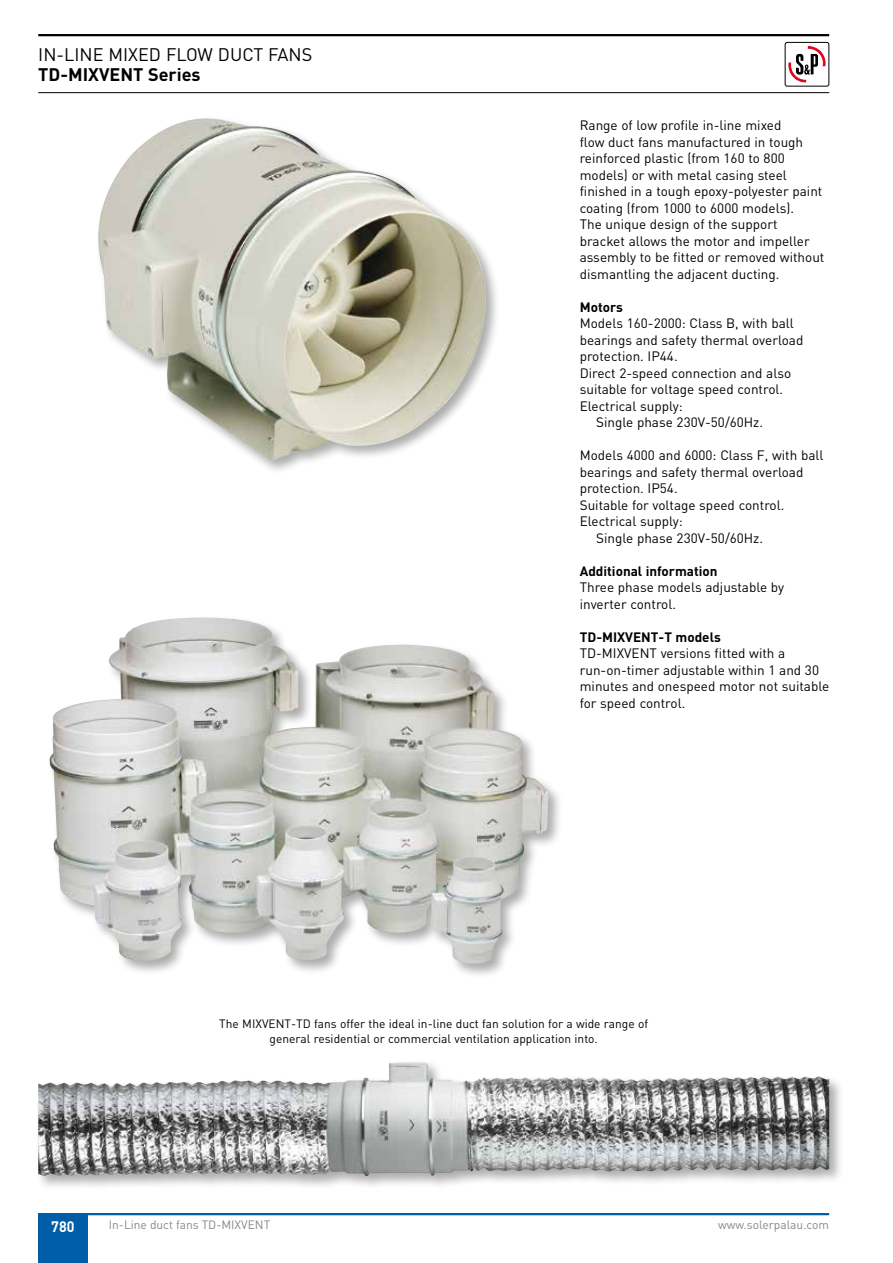
<style>
.page{position:relative;width:893px;height:1263px;background:#fff}
.page>*{position:absolute;margin:0;border:0;box-sizing:border-box;transform-origin:0 0}
.t1{font:18px "DIN";color:#000}
.t2{font:700 18px "DIN";color:#000}
.t3{font:700 15px "DIN";color:#fff;scale:.95 1}
.t4{font:13.5px/16.5px "DIN";color:#000}
.t5{font:700 13.5px "DIN";color:#000}
.t6{font:12px/15px "DIN";color:#000;text-align:center}
.t7{font:12px "DIN";color:#87888a}
</style>
<div class="page">
<hr style="left:38px;top:34px;width:791px;height:2px;background:#000">
<hr style="left:38px;top:92px;width:791px;height:1px;background:#000">
<svg style="left:788px;top:47px;width:38px;height:36px"></svg>
<div style="left:785px;top:42px;width:44px;height:44px;border:1px solid #000;border-radius:2px"></div>
<div style="left:47px;top:614px;width:516px;height:365px;background:#000;opacity:.33"></div>
<img style="left:49px;top:618px;width:500px;height:346px">
<div style="left:35px;top:1059px;width:809px;height:131px;background:#000;opacity:.33"></div>
<img style="left:185px;top:1063px;width:205px;height:22px">
<div style="left:95px;top:115px;width:406px;height:358px;background:#000;opacity:.33"></div>
<img style="left:96px;top:118px;width:391px;height:344px">
<hr style="left:38px;top:1213px;width:791px;height:2px;background:#005ea8">
<div style="left:38px;top:1214px;width:49px;height:49px;background:#005ea8"></div>
<h1 class="t1" style="left:38px;top:43px;width:276px">IN-LINE MIXED FLOW DUCT FANS</h1>
<h1 class="t2" style="left:38px;top:62px;width:164px">TD-MIXVENT Series</h1>
<p class="t4" style="left:580px;top:117px;width:246px">Range of low profile in-line mixed<br>flow duct fans manufactured in tough reinforced plastic (from 160 to 800 models) or with metal casing steel finished in a tough epoxy-polyester paint coating (from 1000 to 6000 models).<br>The unique design of the support bracket allows the motor and impeller assembly to be fitted or removed without dismantling the adjacent ducting.</p>
<p class="t5" style="left:580px;top:298px;width:45px">Motors</p>
<p class="t4" style="left:580px;top:315px;width:216px">Models 160-2000: Class B, with ball</p>
<p class="t4" style="left:580px;top:331px;width:225px">bearings and safety thermal overload</p>
<p class="t4" style="left:580px;top:348px;width:99px">protection. IP44.</p>
<p class="t4" style="left:580px;top:364px;width:213px">Direct 2-speed connection and also</p>
<p class="t4" style="left:580px;top:381px;width:205px">suitable for voltage speed control.</p>
<p class="t4" style="left:580px;top:397px;width:105px">Electrical supply:</p>
<p class="t4" style="left:596px;top:414px;width:168px">Single phase 230V-50/60Hz.</p>
<p class="t4" style="left:580px;top:447px;width:245px">Models 4000 and 6000: Class F, with ball</p>
<p class="t4" style="left:580px;top:463px;width:225px">bearings and safety thermal overload</p>
<p class="t4" style="left:580px;top:480px;width:99px">protection. IP54.</p>
<p class="t4" style="left:580px;top:496px;width:206px">Suitable for voltage speed control.</p>
<p class="t4" style="left:580px;top:513px;width:105px">Electrical supply:</p>
<p class="t4" style="left:596px;top:529px;width:168px">Single phase 230V-50/60Hz.</p>
<p class="t5" style="left:580px;top:562px;width:139px">Additional information</p>
<p class="t4" style="left:580px;top:579px;width:206px">Three phase models adjustable by inverter control.</p>
<p class="t5" style="left:580px;top:628px;width:143px">TD-MIXVENT-T models</p>
<p class="t4" style="left:580px;top:645px;width:251px">TD-MIXVENT versions fitted with a run-on-timer adjustable within 1 and 30 minutes and onespeed motor not suitable for speed control.</p>
<p class="t6" style="left:219px;top:1016px;width:430px">The MIXVENT-TD fans offer the ideal in-line duct fan solution for a wide range of general residential or commercial ventilation application into.</p>
<p class="t3" style="left:51px;top:1217px;width:26px">780</p>
<p class="t7" style="left:109px;top:1217px;width:163px">In-Line duct fans TD-MIXVENT</p>
<p class="t7" style="left:718px;top:1217px;width:112px">www.solerpalau.com</p>
</div>
